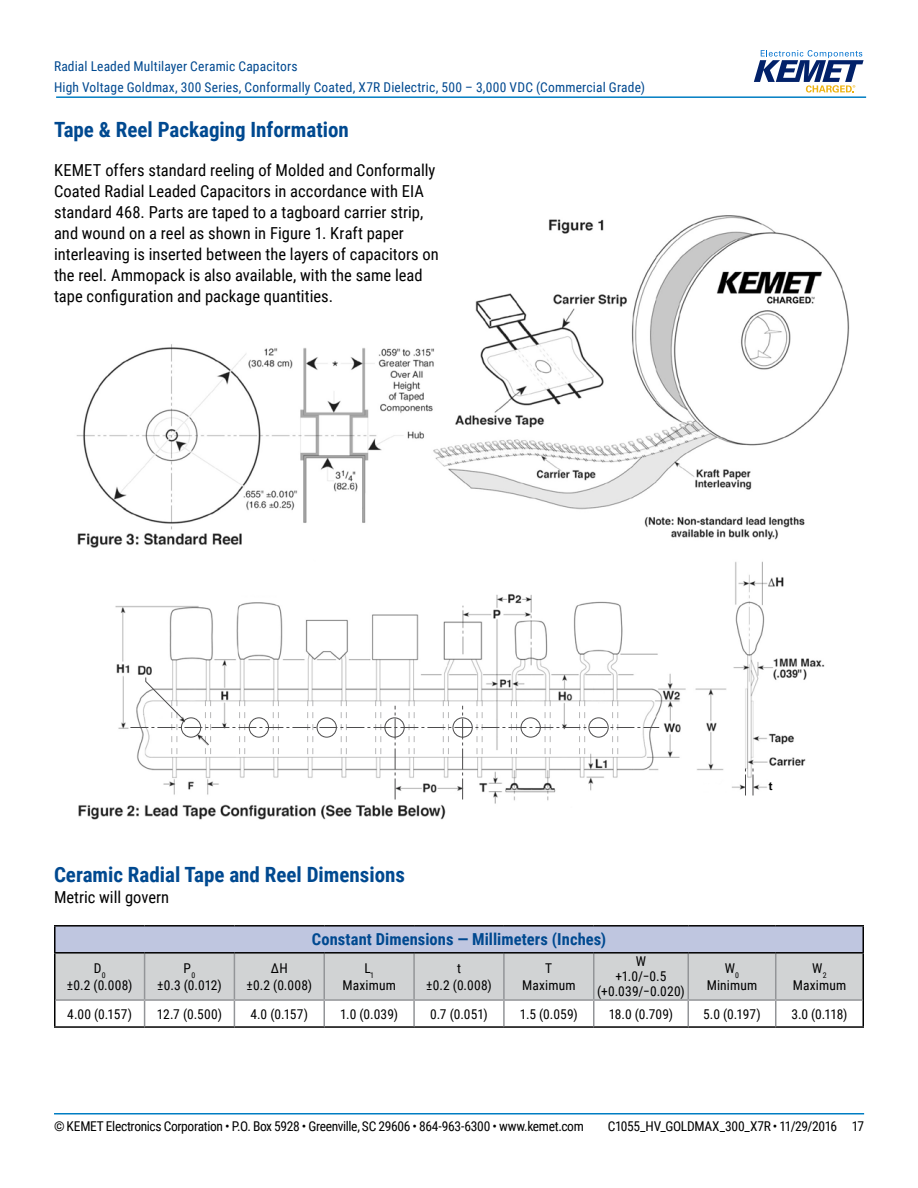
<style>
.page{position:relative;width:918px;height:1188px;background:#fff}
.page>*{position:absolute;margin:0;border:0;box-sizing:border-box;transform-origin:0 0}
.t1{font:700 21px "Roboto Condensed";color:#004990}
.t2{font:16.5px/21px "Roboto Condensed";color:#000}
.t3{font:700 16.5px "Roboto Condensed";letter-spacing:.005em;color:#004990}
.t4{font:13.5px/16.5px "Roboto Condensed";letter-spacing:-.02em;color:#000;text-align:center}
.t5{font:13.5px/21px "Roboto Condensed";letter-spacing:.015em;color:#004990}
.t6{font:13.5px/16.5px "Roboto Condensed";letter-spacing:.01em;color:#000;text-align:center}
.t7{font:700 11.25px "Arial";color:#000}
</style>
<div class="page">
<hr style="left:54px;top:1113px;width:810px;height:2px;background:#007dc3">
<hr style="left:56px;top:96px;width:810px;height:2px;background:#007dc3">
<svg style="left:754px;top:50px;width:110px;height:43px"></svg>
<img style="left:76px;top:215px;width:774px;height:605px">
<svg style="left:130px;top:677px;width:529px;height:122px"></svg>
<svg style="left:745px;top:768px;width:1px;height:27px"></svg>
<svg style="left:753px;top:768px;width:1px;height:27px"></svg>
<div style="left:55px;top:926px;width:808px;height:27px;background:#bfc6e0"></div>
<hr style="left:54px;top:954px;width:2px;height:46px;background:#000">
<hr style="left:862px;top:954px;width:2px;height:46px;background:#000">
<hr style="left:54px;top:1000px;width:2px;height:26px;background:#000">
<hr style="left:862px;top:1000px;width:2px;height:26px;background:#000">
<hr style="left:54px;top:1026px;width:91px;height:2px;background:#000">
<hr style="left:145px;top:1026px;width:89px;height:2px;background:#000">
<hr style="left:234px;top:1026px;width:90px;height:2px;background:#000">
<hr style="left:324px;top:1026px;width:90px;height:2px;background:#000">
<hr style="left:414px;top:1026px;width:90px;height:2px;background:#000">
<hr style="left:504px;top:1026px;width:90px;height:2px;background:#000">
<hr style="left:594px;top:1026px;width:94px;height:2px;background:#000">
<hr style="left:688px;top:1026px;width:88px;height:2px;background:#000">
<hr style="left:776px;top:1026px;width:88px;height:2px;background:#000">
<svg style="left:55px;top:954px;width:808px;height:72px"></svg>
<hr style="left:54px;top:925px;width:91px;height:2px;background:#000">
<hr style="left:54px;top:927px;width:2px;height:25px;background:#000">
<hr style="left:145px;top:925px;width:89px;height:2px;background:#000">
<hr style="left:234px;top:925px;width:90px;height:2px;background:#000">
<hr style="left:324px;top:925px;width:90px;height:2px;background:#000">
<hr style="left:414px;top:925px;width:90px;height:2px;background:#000">
<hr style="left:504px;top:925px;width:90px;height:2px;background:#000">
<hr style="left:594px;top:925px;width:94px;height:2px;background:#000">
<hr style="left:688px;top:925px;width:88px;height:2px;background:#000">
<hr style="left:776px;top:925px;width:88px;height:2px;background:#000">
<hr style="left:862px;top:927px;width:2px;height:25px;background:#000">
<hr style="left:54px;top:952px;width:91px;height:2px;background:#000">
<hr style="left:145px;top:952px;width:89px;height:2px;background:#000">
<hr style="left:234px;top:952px;width:90px;height:2px;background:#000">
<hr style="left:324px;top:952px;width:90px;height:2px;background:#000">
<hr style="left:414px;top:952px;width:90px;height:2px;background:#000">
<hr style="left:504px;top:952px;width:90px;height:2px;background:#000">
<hr style="left:594px;top:952px;width:94px;height:2px;background:#000">
<hr style="left:688px;top:952px;width:88px;height:2px;background:#000">
<hr style="left:776px;top:952px;width:88px;height:2px;background:#000">
<p class="t5" style="left:54px;top:55px;width:593px">Radial Leaded Multilayer Ceramic Capacitors<br>High Voltage Goldmax, 300 Series, Conformally Coated, X7R Dielectric, 500 – 3,000 VDC (Commercial Grade)</p>
<p class="t1" style="left:54px;top:115px;width:296px">Tape &amp; Reel Packaging Information</p>
<p class="t2" style="left:54px;top:159px;width:386px">KEMET offers standard reeling of Molded and Conformally Coated Radial Leaded Capacitors in accordance with EIA standard 468. Parts are taped to a tagboard carrier strip, and wound on a reel as shown in Figure 1. Kraft paper interleaving is inserted between the layers of capacitors on the reel. Ammopack is also available, with the same lead tape configuration and package quantities.</p>
<p class="t7" style="left:769px;top:778px;width:5px">t</p>
<p class="t1" style="left:54px;top:860px;width:353px">Ceramic Radial Tape and Reel Dimensions</p>
<p class="t2" style="left:54px;top:886px;width:117px">Metric will govern</p>
<p class="t3" style="left:312px;top:928px;width:296px">Constant Dimensions — Millimeters (Inches)</p>
<p class="t4" style="left:67px;top:960px;width:67px">D<sub>0<br></sub>±0.2 (0.008)</p>
<p class="t4" style="left:157px;top:960px;width:66px">P<sub>0<br></sub>±0.3 (0.012)</p>
<p class="t4" style="left:247px;top:960px;width:67px">∆H<br>±0.2 (0.008)</p>
<p class="t6" style="left:342px;top:960px;width:55px">L<sub>1<br></sub>Maximum</p>
<p class="t4" style="left:426px;top:960px;width:67px">t<br>±0.2 (0.008)</p>
<p class="t6" style="left:522px;top:960px;width:55px">T<br>Maximum</p>
<p class="t4" style="left:597px;top:954px;width:89px;line-height:15px">W<br>+1.0/−0.5 (+0.039/−0.020)</p>
<p class="t6" style="left:707px;top:960px;width:52px">W<sub>0<br></sub>Minimum</p>
<p class="t6" style="left:793px;top:960px;width:55px">W<sub>2<br></sub>Maximum</p>
<p class="t4" style="left:67px;top:1005px;width:66px">4.00 (0.157)</p>
<p class="t4" style="left:157px;top:1005px;width:67px">12.7 (0.500)</p>
<p class="t4" style="left:250px;top:1005px;width:59px">4.0 (0.157)</p>
<p class="t4" style="left:340px;top:1005px;width:60px">1.0 (0.039)</p>
<p class="t4" style="left:430px;top:1005px;width:59px">0.7 (0.051)</p>
<p class="t4" style="left:520px;top:1005px;width:59px">1.5 (0.059)</p>
<p class="t4" style="left:609px;top:1005px;width:66px">18.0 (0.709)</p>
<p class="t4" style="left:703px;top:1005px;width:59px">5.0 (0.197)</p>
<p class="t4" style="left:791px;top:1005px;width:58px">3.0 (0.118)</p>
<p class="t4" style="left:54px;top:1117px;width:531px">© KEMET Electronics Corporation • P.O. Box 5928 • Greenville, SC 29606 • 864-963-6300 • www.kemet.com</p>
<p class="t4" style="left:608px;top:1117px;width:258px">C1055_HV_GOLDMAX_300_X7R • 11/29/2016 17</p>
</div>
